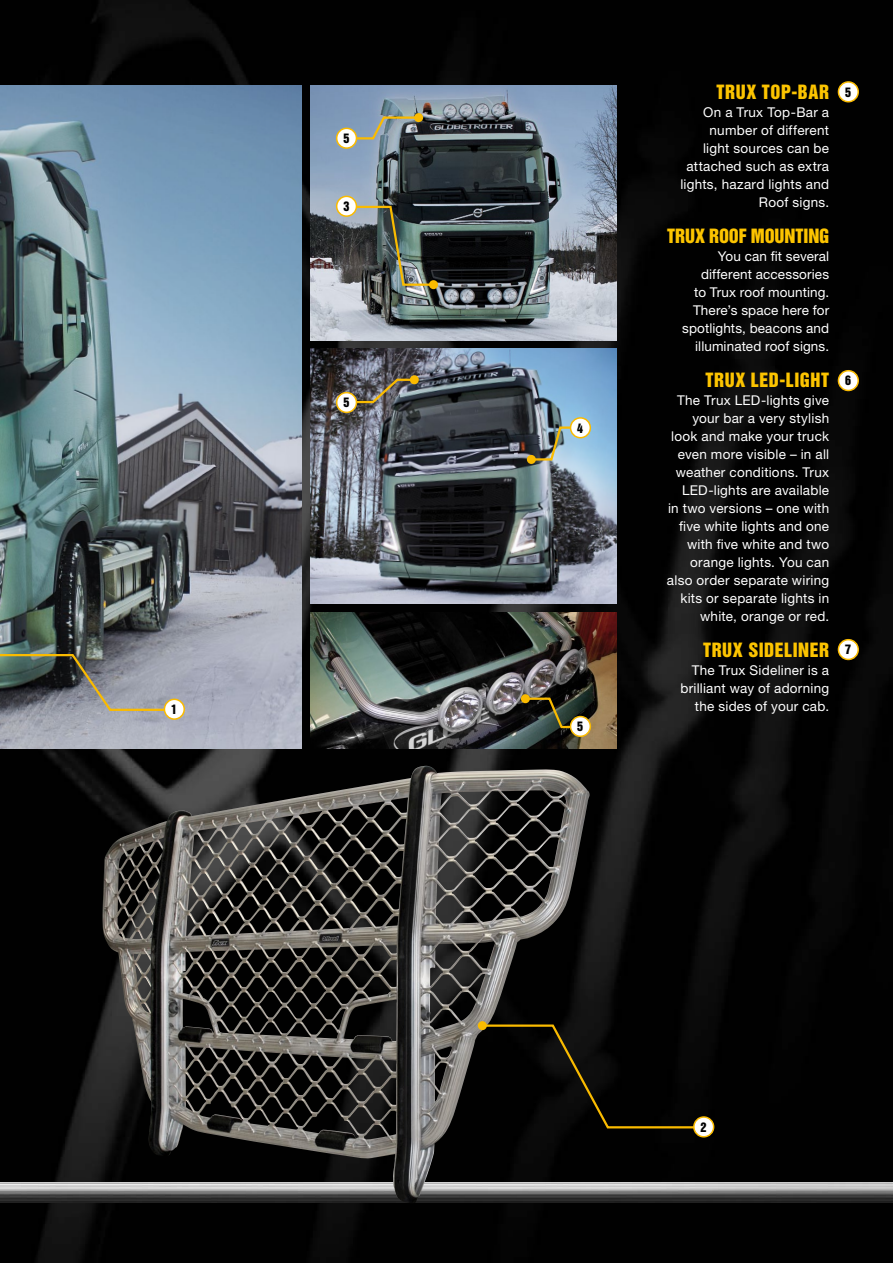
<style>
.page{position:relative;width:893px;height:1263px;background:#fff}
.page>*{position:absolute;margin:0;border:0;box-sizing:border-box;transform-origin:0 0}
.t1{font:18px "Helvetica Inserat";letter-spacing:.025em;color:#fcc400}
.t2{font:18px "Helvetica Inserat";letter-spacing:-.01em;color:#fcc400}
.t3{font:13.5px/18px "Helvetica Neue LT";letter-spacing:.02em;color:#fff;text-align:right}
.t4{font:12px "Helvetica Inserat";color:#000}
</style>
<div class="page">
<img style="left:0;top:0;width:893px;height:1263px">
<img style="left:0;top:1182px;width:893px;height:21px">
<img style="left:0;top:85px;width:302px;height:663px">
<img style="left:310px;top:85px;width:307px;height:255px">
<img style="left:310px;top:612px;width:307px;height:136px">
<img style="left:310px;top:349px;width:307px;height:255px">
<svg style="left:529px;top:425px;width:58px;height:37px;background:#86979a"></svg>
<div style="left:527px;top:455px;width:9px;height:9px;background:#fabb00;border-radius:50%"></div>
<div style="left:571px;top:418px;width:19px;height:20px;background:#fff;border-radius:50%"></div>
<div style="left:570px;top:417px;width:21px;height:21px;border:2px solid #fabb00;border-radius:50%"></div>
<svg style="left:345px;top:115px;width:76px;height:26px;background:#869192"></svg>
<div style="left:414px;top:113px;width:9px;height:9px;background:#fabb00;border-radius:50%"></div>
<img style="left:345px;top:205px;width:91px;height:82px">
<div style="left:429px;top:280px;width:9px;height:9px;background:#fabb00;border-radius:50%"></div>
<div style="left:337px;top:128px;width:19px;height:20px;background:#fff;border-radius:50%"></div>
<div style="left:336px;top:128px;width:21px;height:21px;border:2px solid #fabb00;border-radius:50%"></div>
<div style="left:337px;top:196px;width:19px;height:20px;background:#fff;border-radius:50%"></div>
<div style="left:336px;top:196px;width:21px;height:21px;border:2px solid #fabb00;border-radius:50%"></div>
<svg style="left:343px;top:377px;width:74px;height:27px;background:#65625b"></svg>
<div style="left:410px;top:375px;width:9px;height:9px;background:#fabb00;border-radius:50%"></div>
<div style="left:337px;top:393px;width:19px;height:19px;background:#fff;border-radius:50%"></div>
<div style="left:336px;top:392px;width:21px;height:21px;border:2px solid #fabb00;border-radius:50%"></div>
<svg style="left:523px;top:696px;width:58px;height:33px;background:#353928"></svg>
<div style="left:521px;top:694px;width:9px;height:9px;background:#fabb00;border-radius:50%"></div>
<div style="left:571px;top:716px;width:19px;height:20px;background:#fff;border-radius:50%"></div>
<div style="left:570px;top:716px;width:21px;height:21px;border:2px solid #fabb00;border-radius:50%"></div>
<div style="left:838px;top:82px;width:20px;height:20px;background:#fff;border-radius:50%"></div>
<div style="left:838px;top:81px;width:21px;height:21px;border:2px solid #fabb00;border-radius:50%"></div>
<div style="left:838px;top:640px;width:20px;height:19px;background:#fff;border-radius:50%"></div>
<div style="left:838px;top:639px;width:21px;height:21px;border:2px solid #fabb00;border-radius:50%"></div>
<div style="left:838px;top:371px;width:20px;height:19px;background:#fff;border-radius:50%"></div>
<div style="left:838px;top:370px;width:21px;height:21px;border:2px solid #fabb00;border-radius:50%"></div>
<img style="left:102px;top:767px;width:488px;height:436px">
<svg style="left:0;top:653px;width:175px;height:59px;background:#747776"></svg>
<div style="left:164px;top:699px;width:20px;height:20px;background:#fff;border-radius:50%"></div>
<div style="left:164px;top:698px;width:21px;height:22px;border:2px solid #fabb00;border-radius:50%"></div>
<svg style="left:480px;top:1023px;width:224px;height:106px;background:#0a0904"></svg>
<div style="left:478px;top:1021px;width:9px;height:9px;background:#fabb00;border-radius:50%"></div>
<div style="left:694px;top:1117px;width:20px;height:20px;background:#fff;border-radius:50%"></div>
<div style="left:693px;top:1116px;width:21px;height:21px;border:2px solid #fabb00;border-radius:50%"></div>
<p class="t4" style="left:171px;top:702px;width:7px">1</p>
<p class="t4" style="left:343px;top:131px;width:7px">5</p>
<p class="t4" style="left:343px;top:199px;width:7px">3</p>
<p class="t4" style="left:343px;top:395px;width:7px">5</p>
<p class="t4" style="left:577px;top:421px;width:7px">4</p>
<p class="t4" style="left:577px;top:719px;width:7px">5</p>
<h1 class="t1" style="left:717px;top:82px;width:114px">TRUX TOP-BAR</h1>
<p class="t3" style="left:680px;top:103px;width:150px">On a Trux Top-Bar a number of different light sources can be attached such as extra lights, hazard lights and<br>Roof signs.</p>
<h1 class="t2" style="left:667px;top:226px;width:164px">TRUX ROOF MOUNTING</h1>
<p class="t3" style="left:682px;top:247px;width:148px">You can fit several different accessories<br>to Trux roof mounting.<br>There’s space here for spotlights, beacons and illuminated roof signs.</p>
<h1 class="t1" style="left:705px;top:370px;width:125px">TRUX LED-LIGHT</h1>
<p class="t3" style="left:667px;top:391px;width:164px">The Trux LED-lights give your bar a very stylish look and make your truck even more visible – in all weather conditions. Trux<br>LED-lights are available<br>in two versions – one with five white lights and one with five white and two orange lights. You can also order separate wiring kits or separate lights in white, orange or red.</p>
<h1 class="t1" style="left:703px;top:640px;width:128px">TRUX SIDELINER</h1>
<p class="t3" style="left:680px;top:661px;width:150px">The Trux Sideliner is a brilliant way of adorning the sides of your cab.</p>
<p class="t4" style="left:845px;top:85px;width:7px">5</p>
<p class="t4" style="left:845px;top:373px;width:7px">6</p>
<p class="t4" style="left:845px;top:642px;width:7px">7</p>
<p class="t4" style="left:701px;top:1120px;width:7px">2</p>
</div>
